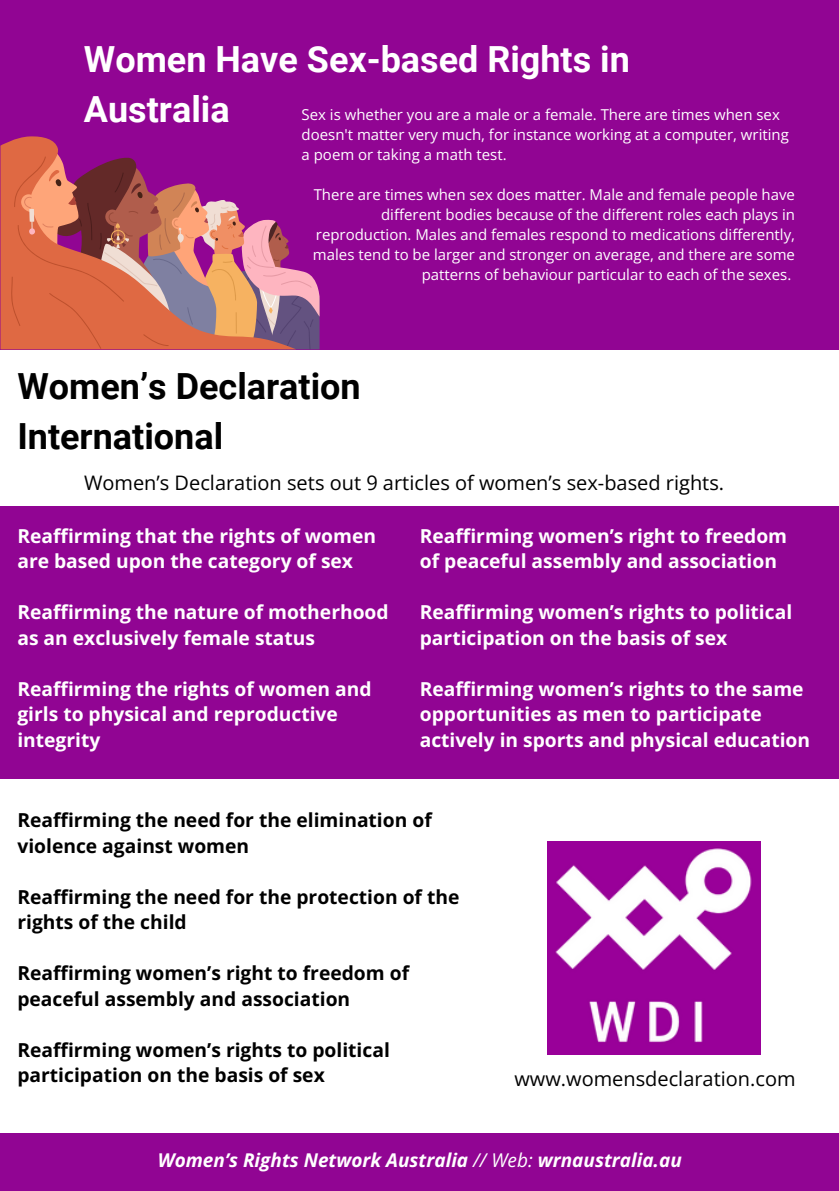
<style>
.page{position:relative;width:839px;height:1191px;background:#fff}
.page>*{position:absolute;margin:0;border:0;box-sizing:border-box;transform-origin:0 0}
.t1{font:700 36px/49.6px "Roboto";color:#fff}
.t2{font:700 36px/49.6px "Roboto";color:#000}
.t3{font:20px "Open Sans";color:#000}
.t4{font:700 19.2px/25.6px "Open Sans";color:#fff}
.t5{font:700 19.2px/25.6px "Open Sans";color:#000}
.t6{font:italic 700 19px "Open Sans";color:#fff}
.t7{font:15px/20px "Open Sans";color:#fff}
.s1{font-weight:400}
</style>
<div class="page">
<div style="left:0;top:0;width:838px;height:350px;background:#910593"></div>
<div style="left:0;top:1133px;width:838px;height:58px;background:#910593"></div>
<img style="left:547px;top:841px;width:213px;height:213px">
<svg style="left:0;top:136px;width:58px;height:15px"></svg>
<svg style="left:0;top:151px;width:319px;height:198px"></svg>
<div style="left:0;top:506px;width:838px;height:272px;background:#910593"></div>
<p class="t1" style="left:84px;top:35px;width:547px">Women Have Sex-based Rights in<br>Australia</p>
<h1 class="t7" style="left:301px;top:104px;width:488px">Sex is whether you are a male or a female. There are times when sex doesn't matter very much, for instance working at a computer, writing a poem or taking a math test.</h1>
<h3 class="t7" style="left:313px;top:184px;width:483px;text-align:right">There are times when sex does matter. Male and female people have different bodies because of the different roles each plays in reproduction. Males and females respond to medications differently, males tend to be larger and stronger on average, and there are some patterns of behaviour particular to each of the sexes.</h3>
<p class="t2" style="left:17px;top:362px;width:345px">Women’s Declaration<br>International</p>
<h3 class="t3" style="left:84px;top:469px;width:641px">Women’s Declaration sets out 9 articles of women’s sex-based rights.</h3>
<h2 class="t4" style="left:17px;top:523px;width:360px">Reaffirming that the rights of women are based upon the category of sex</h2>
<h2 class="t4" style="left:17px;top:599px;width:373px">Reaffirming the nature of motherhood as an exclusively female status</h2>
<h2 class="t4" style="left:17px;top:676px;width:355px">Reaffirming the rights of women and girls to physical and reproductive integrity</h2>
<h2 class="t4" style="left:420px;top:523px;width:369px">Reaffirming women’s right to freedom of peaceful assembly and association</h2>
<h2 class="t4" style="left:420px;top:599px;width:374px">Reaffirming women’s rights to political participation on the basis of sex</h2>
<p class="t4" style="left:420px;top:676px;width:392px">Reaffirming women’s rights to the same opportunities as men to participate actively in sports and physical education</p>
<h2 class="t5" style="left:17px;top:807px;width:416px">Reaffirming the need for the elimination of violence against women</h2>
<h2 class="t5" style="left:17px;top:883px;width:443px">Reaffirming the need for the protection of the rights of the child</h2>
<h2 class="t5" style="left:17px;top:960px;width:393px">Reaffirming women’s right to freedom of peaceful assembly and association</h2>
<h2 class="t5" style="left:17px;top:1036px;width:374px">Reaffirming women’s rights to political participation on the basis of sex</h2>
<h2 class="t3" style="left:514px;top:1065px;width:283px">www.womensdeclaration.com</h2>
<p class="t6" style="left:158px;top:1146px;width:525px">Women’s Rights Network Australia <span class="s1">// Web:</span> wrnaustralia.au</p>
</div>
